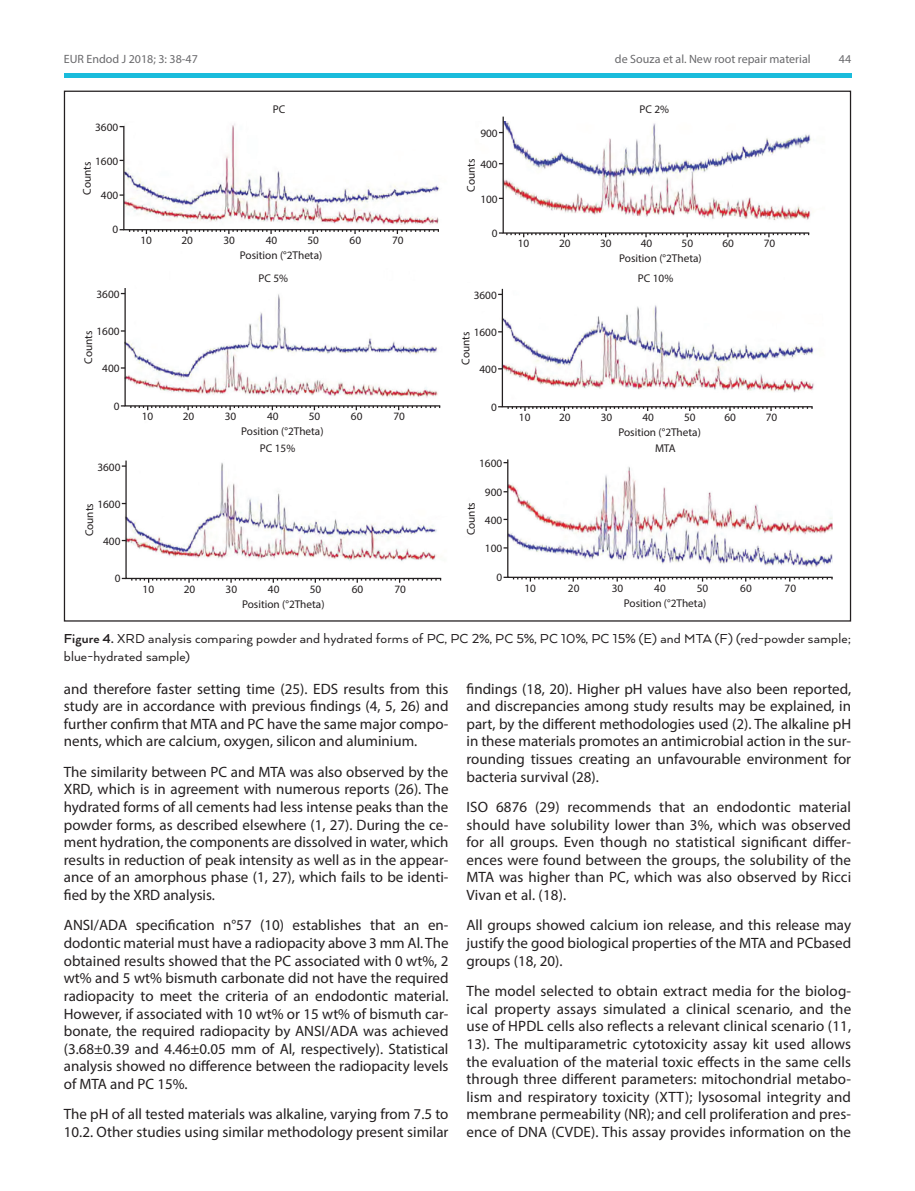
<style>
.page{position:relative;width:915px;height:1191px;background:#fff}
.page>*{position:absolute;margin:0;border:0;box-sizing:border-box;transform-origin:0 0}
.t1{font:15px/17.5px "Myriad Pro";color:#231f20;text-align:justify}
.t2{font:15px/18px "Arquitecta";letter-spacing:.01em;color:#231f20}
.t3{font:12px "Myriad Pro";color:#69696c}
.t4{font:11.25px "Myriad Pro";color:#231f20}
.s1{font-weight:700}
</style>
<div class="page">
<div style="left:64px;top:73px;width:786px;height:5px;background:#1abcdc"></div>
<svg style="left:119px;top:125px;width:321px;height:109px"></svg>
<svg style="left:499px;top:116px;width:311px;height:121px"></svg>
<svg style="left:121px;top:288px;width:320px;height:122px"></svg>
<svg style="left:498px;top:288px;width:315px;height:123px"></svg>
<svg style="left:122px;top:460px;width:320px;height:122px"></svg>
<svg style="left:503px;top:459px;width:330px;height:122px"></svg>
<p class="t3" style="left:64px;top:52px;width:136px">EUR Endod J 2018; 3: 38-47</p>
<p class="t3" style="left:614px;top:52px;width:197px">de Souza et al. New root repair material</p>
<p class="t3" style="left:838px;top:52px;width:14px">44</p>
<p class="t4" style="left:95px;top:120px;width:25px">3600</p>
<p class="t4" style="left:273px;top:102px;width:14px">PC</p>
<p class="t4" style="left:639px;top:102px;width:31px">PC 2%</p>
<p class="t4" style="left:480px;top:126px;width:19px">900</p>
<p class="t4" style="left:95px;top:154px;width:25px">1600</p>
<p class="t4" style="left:480px;top:157px;width:19px">400</p>
<p class="t4" style="left:80px;top:195px;width:35px;rotate:-90deg">Counts</p>
<p class="t4" style="left:464px;top:192px;width:35px;rotate:-90deg">Counts</p>
<p class="t4" style="left:101px;top:188px;width:19px">400</p>
<p class="t4" style="left:480px;top:192px;width:19px">100</p>
<p class="t4" style="left:112px;top:223px;width:7px">0</p>
<p class="t4" style="left:491px;top:226px;width:7px">0</p>
<p class="t4" style="left:140px;top:233px;width:13px">10</p>
<p class="t4" style="left:517px;top:237px;width:13px">10</p>
<p class="t4" style="left:181px;top:233px;width:13px">20</p>
<p class="t4" style="left:558px;top:237px;width:13px">20</p>
<p class="t4" style="left:223px;top:233px;width:13px">30</p>
<p class="t4" style="left:600px;top:237px;width:13px">30</p>
<p class="t4" style="left:266px;top:233px;width:13px">40</p>
<p class="t4" style="left:640px;top:237px;width:13px">40</p>
<p class="t4" style="left:307px;top:233px;width:13px">50</p>
<p class="t4" style="left:681px;top:237px;width:13px">50</p>
<p class="t4" style="left:349px;top:233px;width:13px">60</p>
<p class="t4" style="left:722px;top:237px;width:13px">60</p>
<p class="t4" style="left:392px;top:233px;width:13px">70</p>
<p class="t4" style="left:763px;top:237px;width:13px">70</p>
<p class="t4" style="left:240px;top:248px;width:84px">Position (°2Theta)</p>
<p class="t4" style="left:619px;top:252px;width:84px">Position (°2Theta)</p>
<p class="t4" style="left:258px;top:272px;width:31px">PC 5%</p>
<p class="t4" style="left:637px;top:272px;width:37px">PC 10%</p>
<p class="t4" style="left:96px;top:287px;width:25px">3600</p>
<p class="t4" style="left:473px;top:288px;width:25px">3600</p>
<p class="t4" style="left:96px;top:325px;width:25px">1600</p>
<p class="t4" style="left:473px;top:325px;width:25px">1600</p>
<p class="t4" style="left:81px;top:364px;width:35px;rotate:-90deg">Counts</p>
<p class="t4" style="left:458px;top:365px;width:35px;rotate:-90deg">Counts</p>
<p class="t4" style="left:102px;top:361px;width:19px">400</p>
<p class="t4" style="left:479px;top:362px;width:19px">400</p>
<p class="t4" style="left:114px;top:399px;width:7px">0</p>
<p class="t4" style="left:491px;top:400px;width:7px">0</p>
<p class="t4" style="left:142px;top:409px;width:13px">10</p>
<p class="t4" style="left:519px;top:410px;width:13px">10</p>
<p class="t4" style="left:183px;top:409px;width:13px">20</p>
<p class="t4" style="left:558px;top:410px;width:13px">20</p>
<p class="t4" style="left:225px;top:409px;width:13px">30</p>
<p class="t4" style="left:600px;top:410px;width:13px">30</p>
<p class="t4" style="left:267px;top:409px;width:13px">40</p>
<p class="t4" style="left:642px;top:410px;width:13px">40</p>
<p class="t4" style="left:308px;top:409px;width:13px">50</p>
<p class="t4" style="left:684px;top:410px;width:13px">50</p>
<p class="t4" style="left:351px;top:409px;width:13px">60</p>
<p class="t4" style="left:724px;top:410px;width:13px">60</p>
<p class="t4" style="left:393px;top:409px;width:13px">70</p>
<p class="t4" style="left:765px;top:410px;width:13px">70</p>
<p class="t4" style="left:241px;top:424px;width:84px">Position (°2Theta)</p>
<p class="t4" style="left:618px;top:425px;width:84px">Position (°2Theta)</p>
<p class="t4" style="left:97px;top:460px;width:25px">3600</p>
<p class="t4" style="left:260px;top:441px;width:37px">PC 15%</p>
<p class="t4" style="left:654px;top:441px;width:22px">MTA</p>
<p class="t4" style="left:479px;top:456px;width:25px">1600</p>
<p class="t4" style="left:485px;top:485px;width:19px">900</p>
<p class="t4" style="left:97px;top:497px;width:25px">1600</p>
<p class="t4" style="left:82px;top:536px;width:35px;rotate:-90deg">Counts</p>
<p class="t4" style="left:464px;top:535px;width:35px;rotate:-90deg">Counts</p>
<p class="t4" style="left:103px;top:534px;width:19px">400</p>
<p class="t4" style="left:485px;top:513px;width:19px">400</p>
<p class="t4" style="left:485px;top:541px;width:19px">100</p>
<p class="t4" style="left:115px;top:571px;width:7px">0</p>
<p class="t4" style="left:496px;top:570px;width:7px">0</p>
<p class="t4" style="left:143px;top:582px;width:13px">10</p>
<p class="t4" style="left:524px;top:581px;width:13px">10</p>
<p class="t4" style="left:184px;top:582px;width:13px">20</p>
<p class="t4" style="left:567px;top:581px;width:13px">20</p>
<p class="t4" style="left:225px;top:582px;width:13px">30</p>
<p class="t4" style="left:611px;top:581px;width:13px">30</p>
<p class="t4" style="left:268px;top:582px;width:13px">40</p>
<p class="t4" style="left:654px;top:581px;width:13px">40</p>
<p class="t4" style="left:309px;top:582px;width:13px">50</p>
<p class="t4" style="left:696px;top:581px;width:13px">50</p>
<p class="t4" style="left:352px;top:582px;width:13px">60</p>
<p class="t4" style="left:740px;top:581px;width:13px">60</p>
<p class="t4" style="left:394px;top:582px;width:13px">70</p>
<p class="t4" style="left:784px;top:581px;width:13px">70</p>
<p class="t4" style="left:242px;top:597px;width:84px">Position (°2Theta)</p>
<p class="t4" style="left:623px;top:596px;width:84px">Position (°2Theta)</p>
<p class="t2" style="left:64px;top:629px;width:788px"><span class="s1">Figure 4.</span> XRD analysis comparing powder and hydrated forms of PC, PC 2%, PC 5%, PC 10%, PC 15% (E) and MTA (F) (red-powder sample; blue-hydrated sample)</p>
<p class="t1" style="left:64px;top:679px;width:386px">and therefore faster setting time (25). EDS results from this study are in accordance with previous findings (4, 5, 26) and further confirm that MTA and PC have the same major compo&shy;nents, which are calcium, oxygen, silicon and aluminium.</p>
<p class="t1" style="left:64px;top:762px;width:386px">The similarity between PC and MTA was also observed by the XRD, which is in agreement with numerous reports (26). The hydrated forms of all cements had less intense peaks than the powder forms, as described elsewhere (1, 27). During the ce&shy;ment hydration, the components are dissolved in water, which results in reduction of peak intensity as well as in the appear&shy;ance of an amorphous phase (1, 27), which fails to be identi&shy;fied by the XRD analysis.</p>
<p class="t1" style="left:64px;top:916px;width:386px">ANSI/ADA specification n°57 (10) establishes that an en&shy;dodontic material must have a radiopacity above 3 mm Al. The obtained results showed that the PC associated with 0 wt%, 2 wt% and 5 wt% bismuth carbonate did not have the required radiopacity to meet the criteria of an endodontic material.<br>However, if associated with 10 wt% or 15 wt% of bismuth car&shy;bonate, the required radiopacity by ANSI/ADA was achieved (3.68±0.39 and 4.46±0.05 mm of Al, respectively). Statistical analysis showed no difference between the radiopacity levels of MTA and PC 15%.</p>
<p class="t1" style="left:64px;top:1105px;width:386px">The pH of all tested materials was alkaline, varying from 7.5 to<br>10.2. Other studies using similar methodology present similar</p>
<p class="t1" style="left:466px;top:679px;width:386px">findings (18, 20). Higher pH values have also been reported, and discrepancies among study results may be explained, in part, by the different methodologies used (2). The alkaline pH in these materials promotes an antimicrobial action in the sur&shy;rounding tissues creating an unfavourable environment for bacteria survival (28).</p>
<p class="t1" style="left:466px;top:798px;width:386px">ISO 6876 (29) recommends that an endodontic material should have solubility lower than 3%, which was observed for all groups. Even though no statistical significant differ&shy;ences were found between the groups, the solubility of the MTA was higher than PC, which was also observed by Ricci Vivan et al. (18).</p>
<p class="t1" style="left:466px;top:916px;width:386px">All groups showed calcium ion release, and this release may justify the good biological properties of the MTA and PCbased groups (18, 20).</p>
<p class="t1" style="left:466px;top:982px;width:386px">The model selected to obtain extract media for the biolog&shy;ical property assays simulated a clinical scenario, and the use of HPDL cells also reflects a relevant clinical scenario (11, 13). The multiparametric cytotoxicity assay kit used allows the evaluation of the material toxic effects in the same cells through three different parameters: mitochondrial metabo&shy;lism and respiratory toxicity (XTT); lysosomal integrity and membrane permeability (NR); and cell proliferation and pres&shy;ence of DNA (CVDE). This assay provides information on the</p>
</div>
